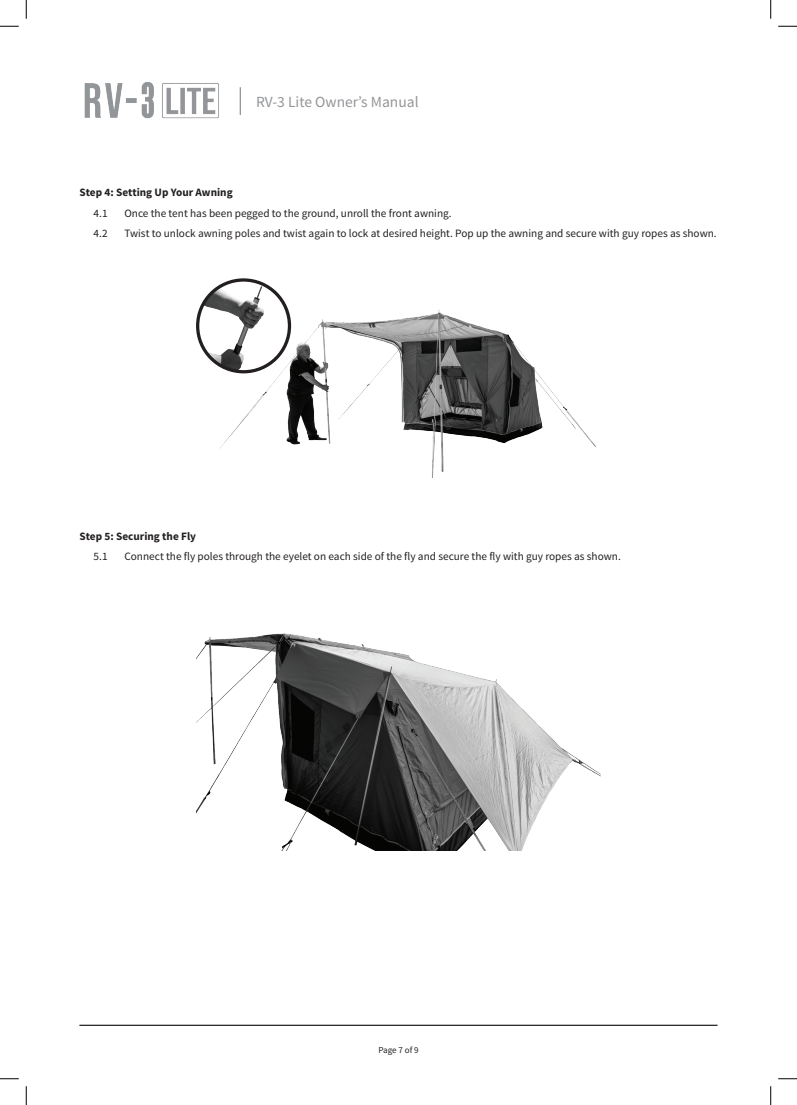
<style>
.page{position:relative;width:797px;height:1105px;background:#fff}
.page>*{position:absolute;margin:0;border:0;box-sizing:border-box;transform-origin:0 0}
.t1{font:15.5px "Source Sans Pro";color:#939598}
.t2{font:11.25px "Source Sans Pro";color:#231f20}
.t3{font:700 11.25px "Source Sans Pro";color:#231f20}
.t4{font:9px "Source Sans Pro";letter-spacing:-.005em;color:#231f20}
</style>
<div class="page">
<hr style="left:79px;top:1025px;width:638px;height:1px;background:#231f20">
<svg style="left:240px;top:87px;width:1px;height:28px"></svg>
<img style="left:84px;top:82px;width:135px;height:37px">
<img style="left:217px;top:291px;width:379px;height:186px">
<img style="left:196px;top:633px;width:405px;height:217px">
<img style="left:198px;top:280px;width:91px;height:92px;border-radius:46px">
<div style="left:196px;top:278px;width:95px;height:95px;border:3px solid #231f20;border-radius:50%"></div>
<svg style="left:0;top:25px;width:19px;height:2px"></svg>
<svg style="left:778px;top:25px;width:19px;height:2px"></svg>
<svg style="left:0;top:1078px;width:19px;height:1px"></svg>
<svg style="left:778px;top:1078px;width:19px;height:1px"></svg>
<svg style="left:25px;top:0;width:2px;height:19px"></svg>
<svg style="left:25px;top:1086px;width:2px;height:19px"></svg>
<svg style="left:770px;top:0;width:1px;height:19px"></svg>
<svg style="left:770px;top:1086px;width:1px;height:19px"></svg>
<h1 class="t1" style="left:256px;top:92px;width:164px">RV-3 Lite Owner’s Manual</h1>
<p class="t3" style="left:79px;top:185px;width:155px">Step 4: Setting Up Your Awning</p>
<p class="t2" style="left:94px;top:206px;width:15px">4.1</p>
<p class="t2" style="left:124px;top:206px;width:329px">Once the tent has been pegged to the ground, unroll the front awning.</p>
<p class="t2" style="left:94px;top:226px;width:15px">4.2</p>
<p class="t2" style="left:124px;top:226px;width:593px">Twist to unlock awning poles and twist again to lock at desired height. Pop up the awning and secure with guy ropes as shown.</p>
<p class="t3" style="left:79px;top:529px;width:118px">Step 5: Securing the Fly</p>
<p class="t2" style="left:94px;top:549px;width:15px">5.1</p>
<p class="t2" style="left:124px;top:549px;width:498px">Connect the fly poles through the eyelet on each side of the fly and secure the fly with guy ropes as shown.</p>
<p class="t4" style="left:378px;top:1045px;width:42px">Page 7 of 9</p>
</div>
